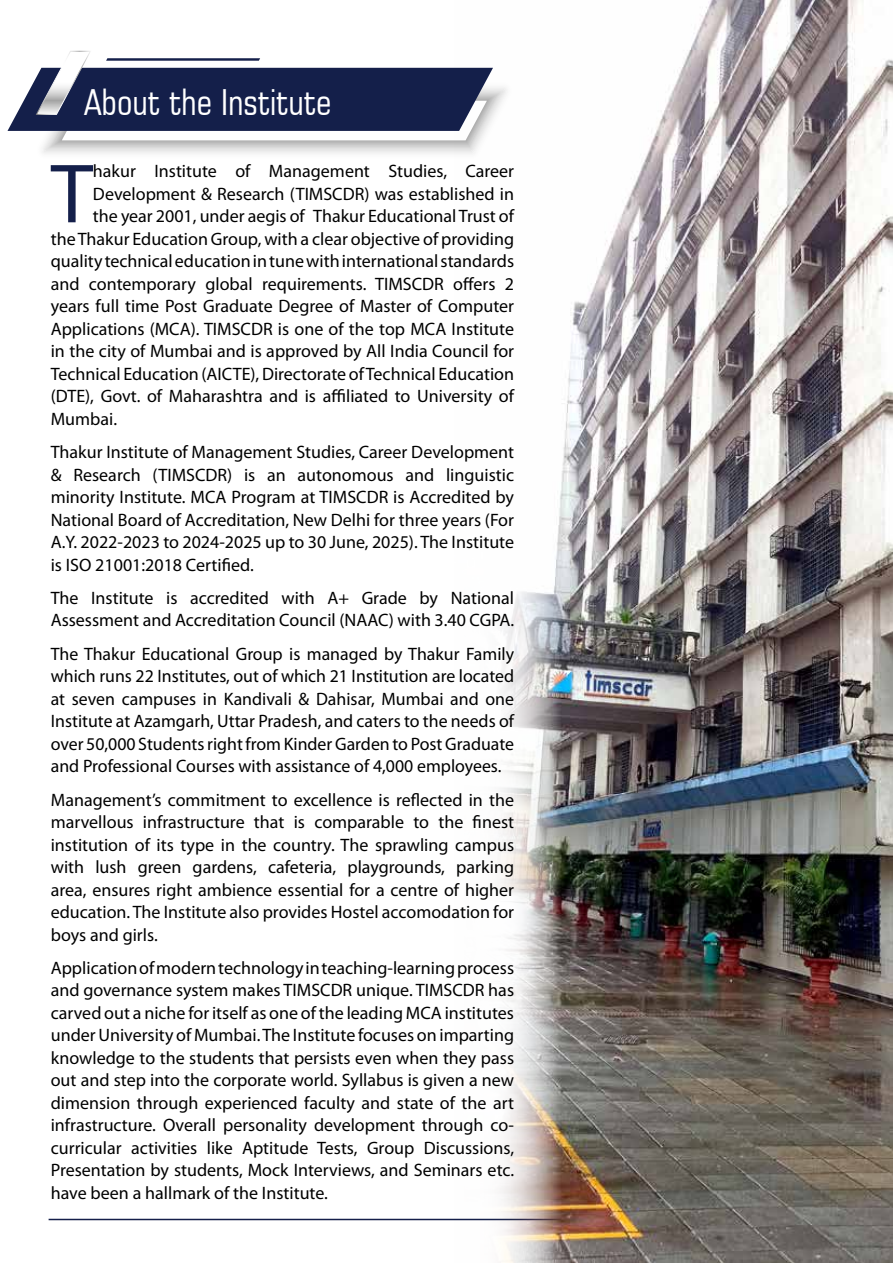
<style>
.page{position:relative;width:893px;height:1263px;background:#fff}
.page>*{position:absolute;margin:0;border:0;box-sizing:border-box;transform-origin:0 0}
.t1{font:84.75px "Myriad Pro";color:#141f4a}
.t2{font:condensed 36px "Square 721 BT";color:#fff}
.t3{font:18px/22.5px "Myriad Pro";color:#000;text-align:justify}
</style>
<div class="page">
<hr style="left:49px;top:1219px;width:803px;height:1px;background:#141f4a">
<img style="left:433px;top:0;width:460px;height:1263px">
<svg style="left:7px;top:51px;width:506px;height:109px"></svg>
<h2 class="t2" style="left:84px;top:80px;width:249px">About the Institute</h2>
<h1 class="t1" style="left:51px;top:142px;width:44px">T</h1>
<p class="t3" style="left:93px;top:160px;width:423px">hakur Institute of Management Studies, Career</p>
<p class="t3" style="left:93px;top:182px;width:423px">Development &amp; Research (TIMSCDR) was established in</p>
<p class="t3" style="left:93px;top:205px;width:423px">the year 2001, under aegis of Thakur Educational Trust of</p>
<p class="t3" style="left:51px;top:227px;width:465px">the Thakur Education Group, with a clear objective of providing</p>
<p class="t3" style="left:51px;top:250px;width:465px">quality technical education in tune with international standards</p>
<p class="t3" style="left:51px;top:272px;width:465px">and contemporary global requirements. TIMSCDR offers 2</p>
<p class="t3" style="left:51px;top:295px;width:465px">years full time Post Graduate Degree of Master of Computer</p>
<p class="t3" style="left:51px;top:317px;width:465px">Applications (MCA). TIMSCDR is one of the top MCA Institute</p>
<p class="t3" style="left:51px;top:340px;width:465px">in the city of Mumbai and is approved by All India Council for</p>
<p class="t3" style="left:51px;top:362px;width:465px">Technical Education (AICTE), Directorate of Technical Education</p>
<p class="t3" style="left:51px;top:385px;width:465px">(DTE), Govt. of Maharashtra and is affiliated to University of</p>
<p class="t3" style="left:51px;top:407px;width:68px">Mumbai.</p>
<p class="t3" style="left:51px;top:441px;width:465px">Thakur Institute of Management Studies, Career Development &amp; Research (TIMSCDR) is an autonomous and linguistic minority Institute. MCA Program at TIMSCDR is Accredited by National Board of Accreditation, New Delhi for three years (For A.Y. 2022-2023 to 2024-2025 up to 30 June, 2025). The Institute is ISO 21001:2018 Certified.</p>
<p class="t3" style="left:51px;top:586px;width:465px">The Institute is accredited with A+ Grade by National<br>Assessment and Accreditation Council (NAAC) with 3.40 CGPA.</p>
<p class="t3" style="left:51px;top:642px;width:465px">The Thakur Educational Group is managed by Thakur Family which runs 22 Institutes, out of which 21 Institution are located at seven campuses in Kandivali &amp; Dahisar, Mumbai and one Institute at Azamgarh, Uttar Pradesh, and caters to the needs of over 50,000 Students right from Kinder Garden to Post Graduate and Professional Courses with assistance of 4,000 employees.</p>
<p class="t3" style="left:51px;top:788px;width:465px">Management’s commitment to excellence is reflected in the marvellous infrastructure that is comparable to the finest institution of its type in the country. The sprawling campus with lush green gardens, cafeteria, playgrounds, parking area, ensures right ambience essential for a centre of higher education. The Institute also provides Hostel accomodation for boys and girls.</p>
<p class="t3" style="left:51px;top:956px;width:465px">Application of modern technology in teaching-learning process and governance system makes TIMSCDR unique. TIMSCDR has carved out a niche for itself as one of the leading MCA institutes under University of Mumbai. The Institute focuses on imparting knowledge to the students that persists even when they pass out and step into the corporate world. Syllabus is given a new dimension through experienced faculty and state of the art infrastructure. Overall personality development through co&shy;curricular activities like Aptitude Tests, Group Discussions, Presentation by students, Mock Interviews, and Seminars etc. have been a hallmark of the Institute.</p>
</div>
